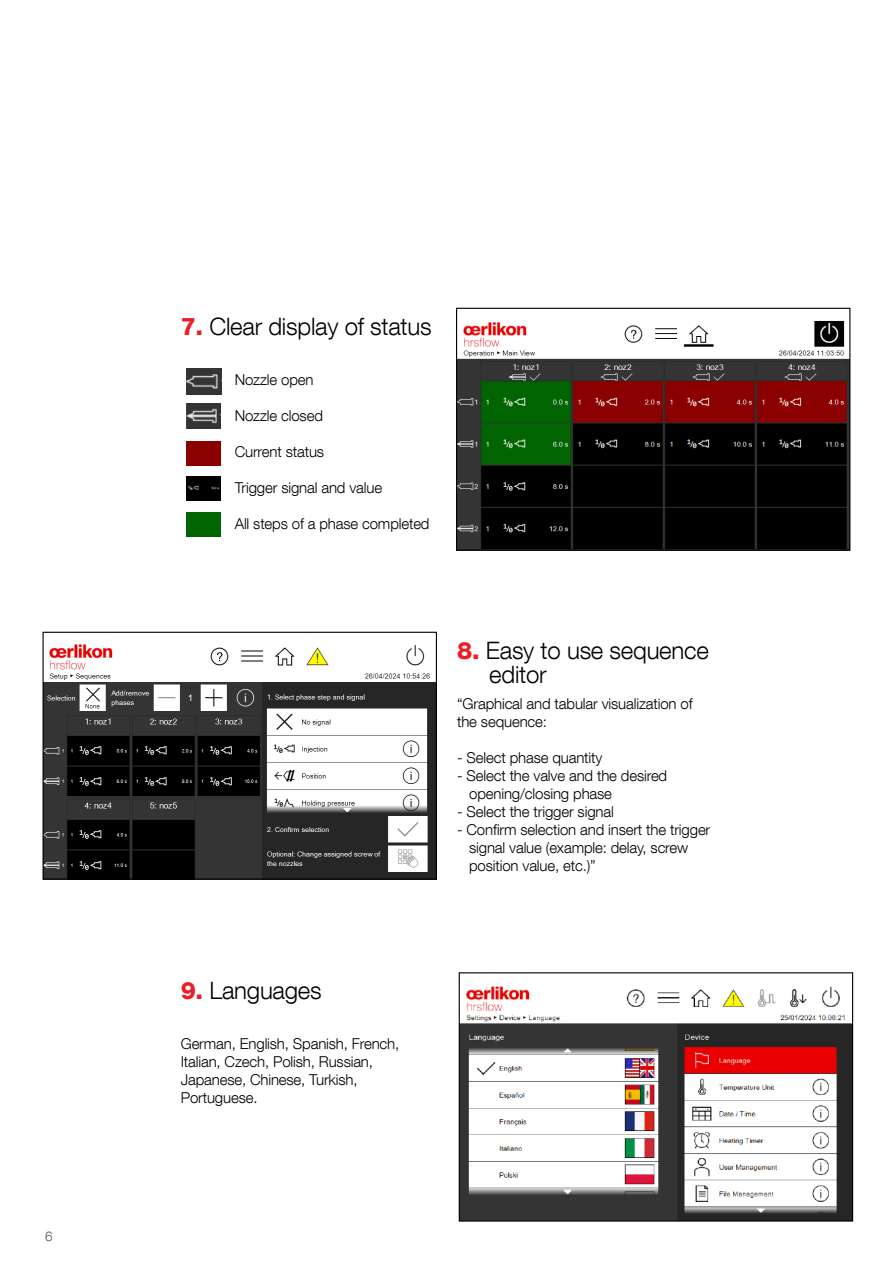
<style>
.page{position:relative;width:893px;height:1263px;background:#fff}
.page>*{position:absolute;margin:0;border:0;box-sizing:border-box;transform-origin:0 0}
.t1{font:300 24px/24px "Helvetica Neue LT Com";letter-spacing:-.01em;color:#000}
.t2{font:300 15px/18px "Helvetica Neue LT Com";letter-spacing:-.01em;color:#000}
.t3{font:300 13.5px "Helvetica Neue LT Com";color:#58595b}
.s1{font-weight:800;color:#ed1d24}
</style>
<div class="page">
<img style="left:45px;top:644px;width:390px;height:233px">
<div style="left:43px;top:632px;width:394px;height:247px;border:1px solid #000"></div>
<img style="left:458px;top:321px;width:390px;height:228px">
<div style="left:456px;top:308px;width:394px;height:243px;border:1px solid #000"></div>
<img style="left:461px;top:986px;width:390px;height:233px">
<div style="left:459px;top:972px;width:394px;height:249px;border:1px solid #000"></div>
<div style="left:655px;top:345px;width:26px;height:13px;background:#fff"></div>
<div style="left:239px;top:667px;width:27px;height:13px;background:#fff"></div>
<img style="left:186px;top:368px;width:35px;height:26px">
<img style="left:187px;top:404px;width:34px;height:25px">
<div style="left:186px;top:441px;width:35px;height:24px;background:#8b0000"></div>
<div style="left:186px;top:476px;width:35px;height:25px;background:#000"></div>
<img style="left:188px;top:485px;width:31px;height:5px">
<div style="left:186px;top:512px;width:35px;height:25px;background:#006400"></div>
<p class="t3" style="left:45px;top:1227px;width:9px">6</p>
<h1 class="t1" style="left:181px;top:314px;width:252px"><span class="s1">7.</span> Clear display of status</h1>
<p class="t2" style="left:235px;top:370px;width:80px">Nozzle open</p>
<p class="t2" style="left:235px;top:406px;width:90px">Nozzle closed</p>
<p class="t2" style="left:235px;top:442px;width:91px">Current status</p>
<p class="t2" style="left:235px;top:478px;width:149px">Trigger signal and value</p>
<p class="t2" style="left:235px;top:514px;width:196px">All steps of a phase completed</p>
<h1 class="t1" style="left:181px;top:978px;width:142px"><span class="s1">9.</span> Languages</h1>
<p class="t2" style="left:181px;top:1034px;width:220px">German, English, Spanish, French,<br>Italian, Czech, Polish, Russian,<br>Japanese, Chinese, Turkish,<br>Portuguese.</p>
<h1 class="t1" style="left:489px;top:638px;width:221px;text-indent:-32px"><span class="s1">8.</span> Easy to use sequence editor</h1>
<p class="t2" style="left:457px;top:694px;width:237px">“Graphical and tabular visualization of the sequence:</p>
<p class="t2" style="left:457px;top:748px;width:147px">- Select phase quantity</p>
<p class="t2" style="left:469px;top:766px;width:200px;text-indent:-12px">- Select the valve and the desired opening/closing phase</p>
<p class="t2" style="left:457px;top:802px;width:158px">- Select the trigger signal</p>
<p class="t2" style="left:469px;top:820px;width:243px;text-indent:-12px">- Confirm selection and insert the trigger signal value (example: delay, screw position value, etc.)”</p>
</div>
